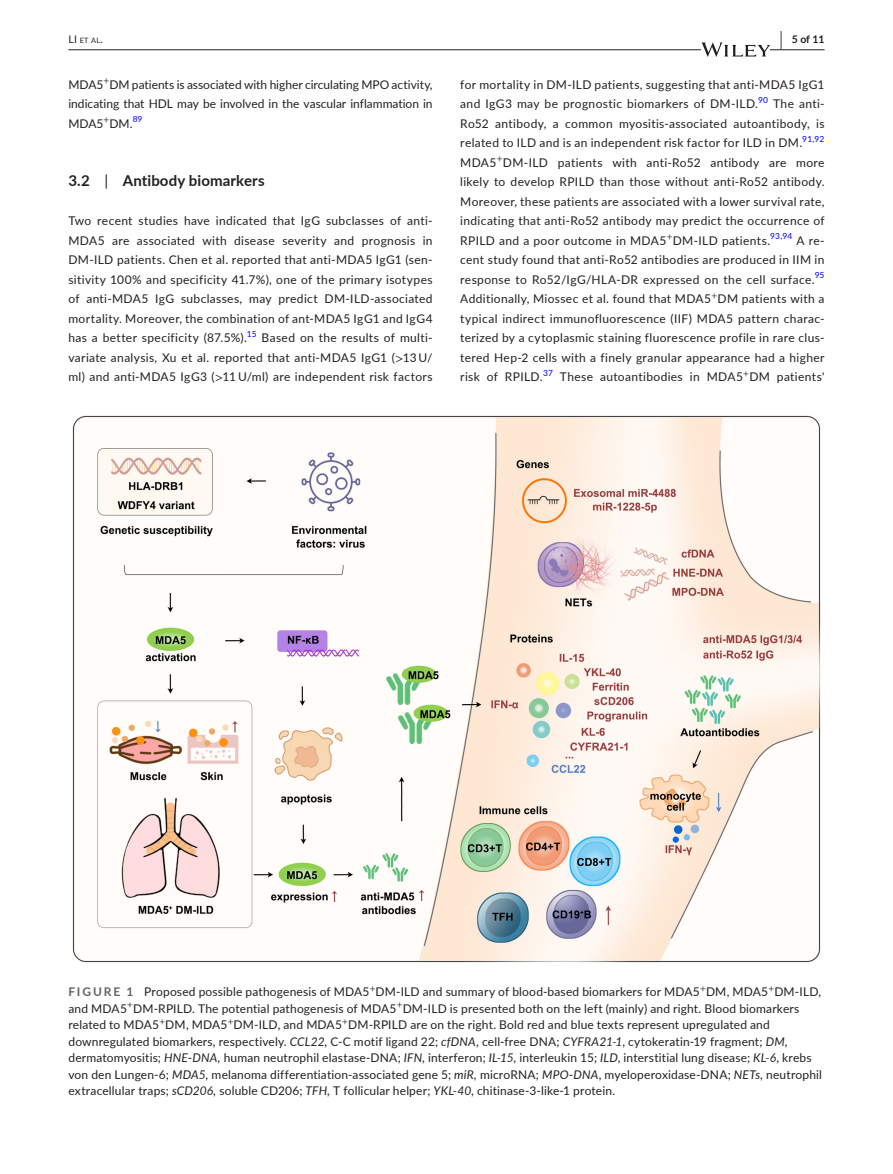
<style>
.page{position:relative;width:893px;height:1174px;background:#fff}
.page>*{position:absolute;margin:0;border:0;box-sizing:border-box;transform-origin:0 0}
.t1{font:700 15px "Lato";letter-spacing:.01em;color:#231f20}
.t2{font:12px/19.5px "Lato";letter-spacing:.015em;color:#231f20;text-align:justify}
.t3{font:700 10.5px "Lato";color:#231f20}
.t4{font:7.35px "Lato";color:#231f20}
.s1{font-size:10.5px}
.s2{font-size:19.5px}
.s3{font-weight:400}
.s4{font-family:"STIX"}
.s5{font-weight:700;color:#636366}
.s6{font-style:italic}
</style>
<div class="page">
<hr style="left:68px;top:49px;width:756px;height:1px;background:#231f20">
<svg style="left:701px;top:42px;width:69px;height:15px"></svg>
<img style="left:72px;top:415px;width:748px;height:547px">
<p class="t4" style="left:68px;top:35px;width:36px"><span class="s1">LI</span> et al<span class="s1">.</span></p>
<p class="t3" style="left:780px;top:31px;width:46px"><span class="s2">|</span> 5 of 11</p>
<p class="t2" style="left:68px;top:74px;width:366px">MDA5<sup>+</sup>DM patients is associated with higher circulating MPO activity, indicating that HDL may be involved in the vascular inflammation in MDA5<sup>+</sup>DM.<sup>89</sup></p>
<p class="t2" style="left:460px;top:74px;width:366px">for mortality in DM-ILD patients, suggesting that anti-MDA5 IgG1 and IgG3 may be prognostic biomarkers of DM-ILD.<sup>90</sup> The anti-Ro52 antibody, a common myositis-associated autoantibody, is related to ILD and is an independent risk factor for ILD in DM.<sup>91,92<br></sup>MDA5<sup>+</sup>DM-ILD patients with anti-Ro52 antibody are more likely to develop RPILD than those without anti-Ro52 antibody.<br>Moreover, these patients are associated with a lower survival rate, indicating that anti-Ro52 antibody may predict the occurrence of RPILD and a poor outcome in MDA5<sup>+</sup>DM-ILD patients.<sup>93,94</sup> A re&shy;cent study found that anti-Ro52 antibodies are produced in IIM in response to Ro52/IgG/HLA-DR expressed on the cell surface.<sup>95<br></sup>Additionally, Miossec et al. found that MDA5<sup>+</sup>DM patients with a typical indirect immunofluorescence (IIF) MDA5 pattern charac&shy;terized by a cytoplasmic staining fluorescence profile in rare clus&shy;tered Hep-2 cells with a finely granular appearance had a higher risk of RPILD.<sup>37</sup> These autoantibodies in MDA5<sup>+</sup>DM patients'</p>
<p class="t1" style="left:68px;top:170px;width:198px">3.2 <span class="s3">|</span> Antibody biomarkers</p>
<p class="t2" style="left:68px;top:210px;width:366px">Two recent studies have indicated that IgG subclasses of anti-MDA5 are associated with disease severity and prognosis in DM-ILD patients. Chen et al. reported that anti-MDA5 IgG1 (sen&shy;sitivity 100% and specificity 41.7%), one of the primary isotypes of anti-MDA5 IgG subclasses, may predict DM-ILD-associated mortality. Moreover, the combination of ant-MDA5 IgG1 and IgG4 has a better specificity (87.5%).<sup>15</sup> Based on the results of multi&shy;variate analysis, Xu et al. reported that anti-MDA5 IgG1 (<span class="s4">&gt;</span>13 U/ ml) and anti-MDA5 IgG3 (<span class="s4">&gt;</span>11 U/ml) are independent risk factors</p>
<p class="t2" style="left:68px;top:983px;width:755px;line-height:16.5px;text-align:left"><span class="s5">FIGURE 1</span> Proposed possible pathogenesis of MDA5<sup>+</sup>DM-ILD and summary of blood-based biomarkers for MDA5<sup>+</sup>DM, MDA5<sup>+</sup>DM-ILD, and MDA5<sup>+</sup>DM-RPILD. The potential pathogenesis of MDA5<sup>+</sup>DM-ILD is presented both on the left (mainly) and right. Blood biomarkers related to MDA5<sup>+</sup>DM, MDA5<sup>+</sup>DM-ILD, and MDA5<sup>+</sup>DM-RPILD are on the right. Bold red and blue texts represent upregulated and downregulated biomarkers, respectively. <span class="s6">CCL22</span>, C-C motif ligand 22; <span class="s6">cfDNA</span>, cell-free DNA; <span class="s6">CYFRA21-1</span>, cytokeratin-19 fragment; <span class="s6">DM</span>, dermatomyositis; <span class="s6">HNE</span>-<span class="s6">DNA,</span> human neutrophil elastase-DNA; <span class="s6">IFN</span>, interferon; <span class="s6">IL-15</span>, interleukin 15; <span class="s6">ILD</span>, interstitial lung disease; <span class="s6">KL-6</span>, krebs von den Lungen-6; <span class="s6">MDA5,</span> melanoma differentiation-associated gene 5; <span class="s6">miR,</span> microRNA; <span class="s6">MPO</span>-<span class="s6">DNA</span>, myeloperoxidase-DNA; <span class="s6">NETs,</span> neutrophil extracellular traps; <span class="s6">sCD206,</span> soluble CD206; <span class="s6">TFH,</span> T follicular helper; <span class="s6">YKL-40</span>, chitinase-3-like-1 protein.</p>
</div>
